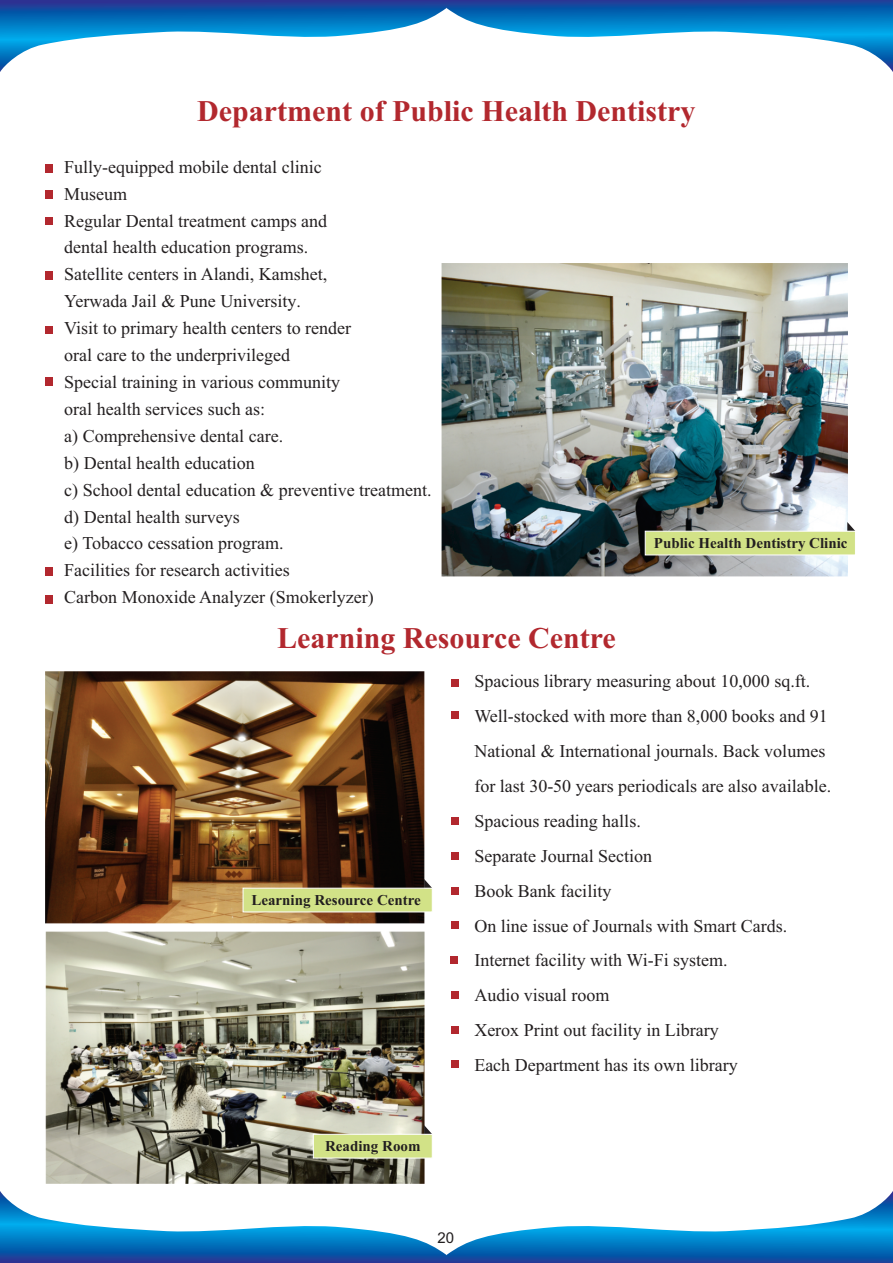
<style>
.page{position:relative;width:893px;height:1263px;background:#fff}
.page>*{position:absolute;margin:0;border:0;box-sizing:border-box;transform-origin:0 0}
.t1{font:700 30px "Times New Roman";color:#b2282e}
.t2{font:18px/26.8px "Times New Roman";color:#231f20}
.t3{font:700 15px "Times New Roman";color:#231f20}
.t4{font:15px "Arial";color:#231f20}
</style>
<div class="page">
<svg style="left:0;top:1191px;width:893px;height:72px"></svg>
<svg style="left:0;top:0;width:893px;height:72px"></svg>
<img style="left:45px;top:931px;width:379px;height:252px">
<img style="left:45px;top:671px;width:379px;height:252px">
<div style="left:46px;top:165px;width:7px;height:7px;background:#b2282e"></div>
<div style="left:45px;top:165px;width:7px;height:7px;background:#b2282e"></div>
<div style="left:46px;top:191px;width:7px;height:7px;background:#b2282e"></div>
<div style="left:45px;top:190px;width:7px;height:7px;background:#b2282e"></div>
<div style="left:46px;top:218px;width:7px;height:7px;background:#b2282e"></div>
<div style="left:45px;top:217px;width:7px;height:7px;background:#b2282e"></div>
<div style="left:46px;top:378px;width:7px;height:7px;background:#b2282e"></div>
<div style="left:45px;top:377px;width:7px;height:8px;background:#b2282e"></div>
<div style="left:46px;top:272px;width:7px;height:7px;background:#b2282e"></div>
<div style="left:45px;top:271px;width:7px;height:7px;background:#b2282e"></div>
<div style="left:46px;top:327px;width:7px;height:7px;background:#b2282e"></div>
<div style="left:45px;top:326px;width:7px;height:7px;background:#b2282e"></div>
<div style="left:46px;top:568px;width:7px;height:7px;background:#b2282e"></div>
<div style="left:45px;top:567px;width:7px;height:7px;background:#b2282e"></div>
<div style="left:451px;top:680px;width:7px;height:7px;background:#b2282e"></div>
<div style="left:451px;top:711px;width:7px;height:7px;background:#b2282e"></div>
<div style="left:451px;top:852px;width:7px;height:7px;background:#b2282e"></div>
<div style="left:451px;top:818px;width:7px;height:7px;background:#b2282e"></div>
<div style="left:451px;top:1026px;width:7px;height:7px;background:#b2282e"></div>
<div style="left:450px;top:957px;width:7px;height:7px;background:#b2282e"></div>
<div style="left:451px;top:991px;width:7px;height:7px;background:#b2282e"></div>
<div style="left:451px;top:1061px;width:7px;height:7px;background:#b2282e"></div>
<div style="left:451px;top:922px;width:7px;height:7px;background:#b2282e"></div>
<div style="left:451px;top:887px;width:7px;height:7px;background:#b2282e"></div>
<img style="left:442px;top:264px;width:405px;height:313px">
<svg style="left:644px;top:522px;width:211px;height:34px;background:#c7d297"></svg>
<svg style="left:242px;top:879px;width:190px;height:34px;background:#b2b471"></svg>
<svg style="left:313px;top:1125px;width:119px;height:34px;background:#d0db9a"></svg>
<div style="left:46px;top:596px;width:7px;height:7px;background:#b2282e"></div>
<div style="left:45px;top:595px;width:7px;height:7px;background:#b2282e"></div>
<h1 class="t1" style="left:197px;top:101px;width:500px">Department of Public Health Dentistry</h1>
<p class="t2" style="left:64px;top:155px;width:369px">Fully-equipped mobile dental clinic<br>Museum<br>Regular Dental treatment camps and<br>dental health education programs.<br>Satellite centers in Alandi, Kamshet,<br>Yerwada Jail &amp; Pune University.<br>Visit to primary health centers to render<br>oral care to the underprivileged<br>Special training in various community<br>oral health services such as:<br>a) Comprehensive dental care.<br>b) Dental health education<br>c) School dental education &amp; preventive treatment. d) Dental health surveys<br>e) Tobacco cessation program.<br>Facilities for research activities<br>Carbon Monoxide Analyzer (Smokerlyzer)</p>
<p class="t3" style="left:654px;top:538px;width:195px">Public Health Dentistry Clinic</p>
<h1 class="t1" style="left:277px;top:627px;width:340px">Learning Resource Centre</h1>
<p class="t3" style="left:251px;top:895px;width:171px">Learning Resource Centre</p>
<p class="t3" style="left:325px;top:1141px;width:97px">Reading Room</p>
<p class="t2" style="left:474px;top:665px;width:358px;line-height:35px">Spacious library measuring about 10,000 sq.ft.<br>Well-stocked with more than 8,000 books and 91<br>National &amp; International journals. Back volumes for last 30-50 years periodicals are also available.<br>Spacious reading halls.<br>Separate Journal Section<br>Book Bank facility<br>On line issue of Journals with Smart Cards.<br>Internet facility with Wi-Fi system.<br>Audio visual room<br>Xerox Print out facility in Library<br>Each Department has its own library</p>
<p class="t4" style="left:437px;top:1232px;width:18px">20</p>
</div>
